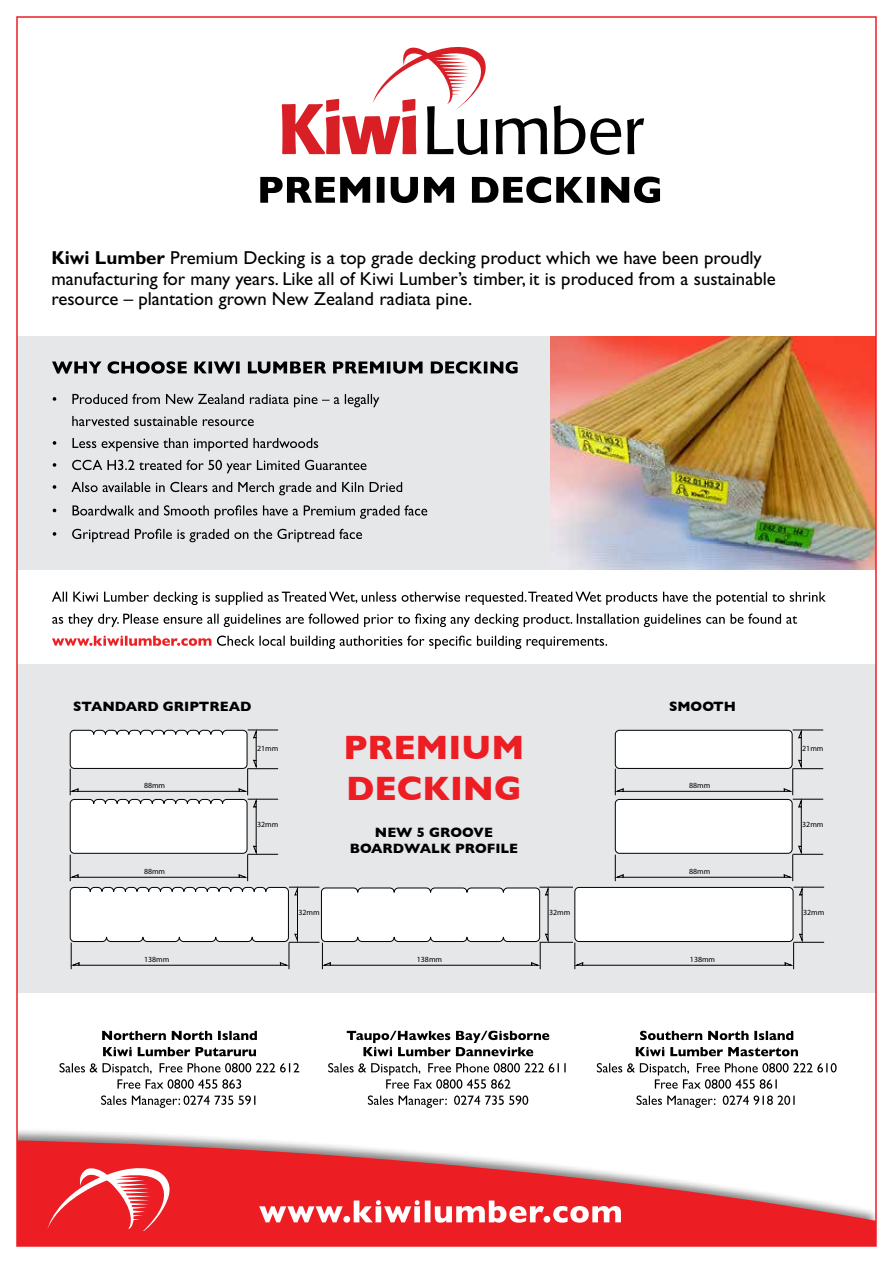
<style>
.page{position:relative;width:893px;height:1263px;background:#fff}
.page>*{position:absolute;margin:0;border:0;box-sizing:border-box;transform-origin:0 0}
.t1{font:700 34.5px/41.2px "Gill Sans";color:#ed1d24}
.t2{font:18.75px/20.5px "Gill Sans";color:#000}
.t3{font:700 13.8px/16.5px "Gill Sans";color:#000;text-align:center}
.t4{font:7.8px "Myriad Pro";color:#000}
.s1{font-weight:700}
</style>
<div class="page">
<img style="left:550px;top:336px;width:324px;height:234px">
<div style="left:17px;top:336px;width:533px;height:234px;background:#e6e7e8"></div>
<div style="left:17px;top:664px;width:859px;height:329px;background:#e6e7e8"></div>
<hr style="left:289px;top:887px;width:30px;height:1px;background:#000">
<hr style="left:289px;top:942px;width:30px;height:1px;background:#000">
<svg style="left:69px;top:729px;width:229px;height:240px"></svg>
<hr style="left:540px;top:887px;width:33px;height:1px;background:#000">
<hr style="left:540px;top:942px;width:33px;height:1px;background:#000">
<svg style="left:320px;top:886px;width:229px;height:83px"></svg>
<hr style="left:793px;top:768px;width:30px;height:1px;background:#000">
<hr style="left:793px;top:730px;width:30px;height:1px;background:#000">
<hr style="left:793px;top:799px;width:30px;height:1px;background:#000">
<hr style="left:793px;top:854px;width:30px;height:1px;background:#000">
<hr style="left:794px;top:887px;width:30px;height:1px;background:#000">
<hr style="left:794px;top:942px;width:30px;height:1px;background:#000">
<svg style="left:574px;top:729px;width:229px;height:240px"></svg>
<div style="left:575px;top:887px;width:218px;height:54px;background:#fff;border-radius:4px"></div>
<div style="left:574px;top:887px;width:219px;height:55px;border:1px solid #000;border-radius:4px"></div>
<div style="left:5px;top:1127px;width:875px;height:122px;background:#000;opacity:.5"></div>
<svg style="left:19px;top:1140px;width:855px;height:104px;fill:#ed1d24"></svg>
<svg style="left:53px;top:529px;width:309px;height:13px"></svg>
<svg style="left:53px;top:505px;width:374px;height:14px"></svg>
<svg style="left:53px;top:482px;width:349px;height:13px"></svg>
<svg style="left:53px;top:460px;width:313px;height:13px"></svg>
<svg style="left:53px;top:438px;width:265px;height:13px"></svg>
<svg style="left:72px;top:416px;width:182px;height:10px"></svg>
<svg style="left:53px;top:394px;width:326px;height:13px"></svg>
<svg style="left:52px;top:361px;width:466px;height:13px"></svg>
<svg style="left:259px;top:1200px;width:362px;height:23px"></svg>
<svg style="left:48px;top:1162px;width:122px;height:68px;background:#f0474d"></svg>
<svg style="left:260px;top:177px;width:400px;height:26px"></svg>
<svg style="left:554px;top:105px;width:67px;height:50px"></svg>
<svg style="left:627px;top:118px;width:17px;height:36px"></svg>
<svg style="left:282px;top:46px;width:265px;height:109px"></svg>
<svg style="left:217px;top:635px;width:390px;height:14px"></svg>
<svg style="left:52px;top:636px;width:159px;height:10px"></svg>
<svg style="left:52px;top:613px;width:745px;height:14px"></svg>
<svg style="left:52px;top:592px;width:774px;height:13px"></svg>
<svg style="left:636px;top:1095px;width:159px;height:13px"></svg>
<svg style="left:597px;top:1063px;width:240px;height:26px"></svg>
<svg style="left:636px;top:1047px;width:162px;height:9px"></svg>
<svg style="left:640px;top:1031px;width:153px;height:9px"></svg>
<svg style="left:368px;top:1095px;width:160px;height:13px"></svg>
<svg style="left:328px;top:1063px;width:238px;height:26px"></svg>
<svg style="left:347px;top:1031px;width:202px;height:25px"></svg>
<svg style="left:101px;top:1095px;width:154px;height:13px"></svg>
<svg style="left:60px;top:1063px;width:239px;height:26px"></svg>
<svg style="left:103px;top:1047px;width:153px;height:9px"></svg>
<svg style="left:102px;top:1031px;width:155px;height:9px"></svg>
<div style="left:0;top:1112px;width:16px;height:151px;background:#fff"></div>
<p class="t2" style="left:51px;top:248px;width:726px"><span class="s1">Kiwi Lumber</span> Premium Decking is a top grade decking product which we have been proudly manufacturing for many years. Like all of Kiwi Lumber’s timber, it is produced from a sustainable resource – plantation grown New Zealand radiata pine.</p>
<p class="t3" style="left:73px;top:698px;width:180px">STANDARD GRIPTREAD</p>
<p class="t3" style="left:669px;top:698px;width:69px">SMOOTH</p>
<p class="t4" style="left:144px;top:781px;width:23px">88mm</p>
<p class="t4" style="left:144px;top:866px;width:23px">88mm</p>
<p class="t4" style="left:257px;top:743px;width:23px">21mm</p>
<p class="t4" style="left:257px;top:819px;width:23px">32mm</p>
<h1 class="t1" style="left:343px;top:726px;width:182px">PREMIUM<br>DECKING</h1>
<p class="t3" style="left:350px;top:823px;width:170px">NEW 5 GROOVE<br>BOARDWALK PROFILE</p>
<p class="t4" style="left:298px;top:907px;width:23px">32mm</p>
<p class="t4" style="left:549px;top:907px;width:23px">32mm</p>
<p class="t4" style="left:144px;top:954px;width:27px">138mm</p>
<p class="t4" style="left:417px;top:954px;width:27px">138mm</p>
<p class="t4" style="left:689px;top:781px;width:23px">88mm</p>
<p class="t4" style="left:689px;top:866px;width:23px">88mm</p>
<p class="t4" style="left:690px;top:954px;width:27px">138mm</p>
<p class="t4" style="left:802px;top:743px;width:23px">21mm</p>
<p class="t4" style="left:802px;top:819px;width:23px">32mm</p>
<p class="t4" style="left:803px;top:907px;width:23px">32mm</p>
</div>
